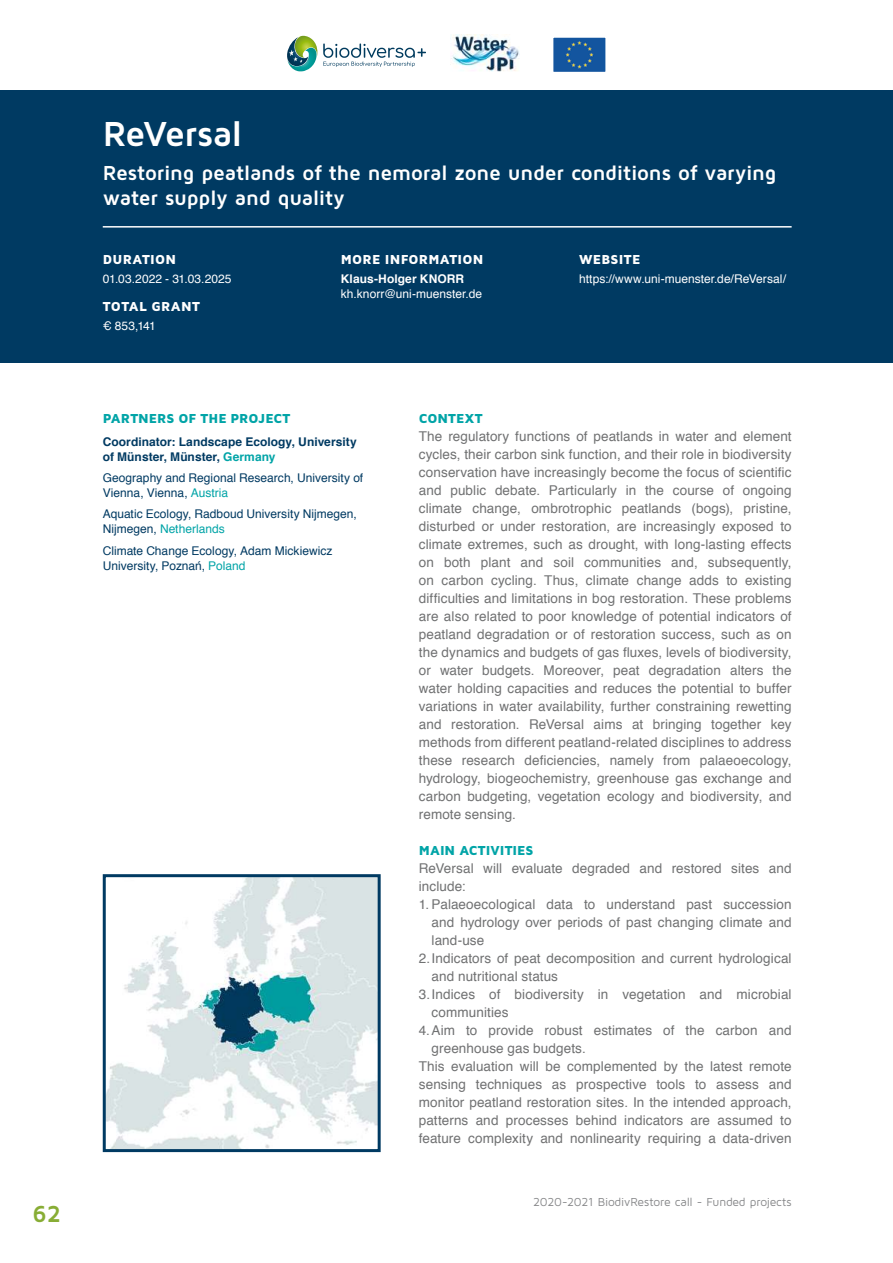
<style>
.page{position:relative;width:893px;height:1263px;background:#fff}
.page>*{position:absolute;margin:0;border:0;box-sizing:border-box;transform-origin:0 0}
.t1{font:700 36px "Maven Pro";letter-spacing:-.03em;color:#fff}
.t2{font:700 24px "Maven Pro";color:#88ad35}
.t3{font:700 21px/25.2px "Maven Pro";letter-spacing:-.015em;color:#fff}
.t4{font:13.5px/18px "Helvetica";letter-spacing:.01em;color:#707172}
.t5{font:900 13.5px "Maven Pro";letter-spacing:.015em;color:#fff}
.t6{font:900 13.5px "Maven Pro";letter-spacing:.005em;color:#00a4a7}
.t7{font:12px/15px "Helvetica";color:#003a62}
.t8{font:12px/15px "Helvetica";color:#fff}
.t9{font:700 12px/14.4px "Helvetica";letter-spacing:.005em;color:#003a62}
.t10{font:12px "Maven Pro";letter-spacing:-.015em;color:#87888a}
.s1{font-weight:700}
.s2{color:#00a4a7}
.s3{font-family:"Maven Pro";font-weight:900;color:#00a4a7}
</style>
<div class="page">
<svg style="left:553px;top:37px;width:53px;height:35px;background:#2561a0"></svg>
<img style="left:450px;top:35px;width:70px;height:36px">
<svg style="left:287px;top:36px;width:139px;height:35px"></svg>
<div style="left:1px;top:90px;width:892px;height:272px;background:#003a62"></div>
<img style="left:107px;top:878px;width:270px;height:270px">
<div style="left:103px;top:874px;width:278px;height:278px;border:3px solid #003a62"></div>
<hr style="left:103px;top:226px;width:689px;height:2px;background:#fff">
<p class="t2" style="left:33px;top:1199px;width:30px">62</p>
<p class="t1" style="left:103px;top:111px;width:141px">ReVersal</p>
<p class="t3" style="left:103px;top:160px;width:675px">Restoring peatlands of the nemoral zone under conditions of varying water supply and quality</p>
<p class="t5" style="left:103px;top:251px;width:75px">DURATION</p>
<p class="t8" style="left:103px;top:272px;width:130px">01.03.2022 - 31.03.2025</p>
<p class="t5" style="left:103px;top:298px;width:99px">TOTAL GRANT</p>
<p class="t8" style="left:103px;top:319px;width:55px">€ 853,141</p>
<p class="t5" style="left:341px;top:251px;width:144px">MORE INFORMATION</p>
<p class="t8" style="left:341px;top:271px;width:143px"><span class="s1">Klaus-Holger KNORR </span>kh.knorr@uni-muenster.de</p>
<p class="t5" style="left:579px;top:251px;width:63px">WEBSITE</p>
<p class="t8" style="left:579px;top:272px;width:208px">https://www.uni-muenster.de/ReVersal/</p>
<p class="t6" style="left:103px;top:410px;width:189px">PARTNERS OF THE PROJECT</p>
<p class="t9" style="left:103px;top:435px;width:256px">Coordinator: Landscape Ecology, University of Münster, Münster, <span class="s2">Germany</span></p>
<p class="t7" style="left:103px;top:471px;width:262px">Geography and Regional Research, University of<br>Vienna, Vienna, <span class="s2">Austria</span></p>
<p class="t7" style="left:103px;top:507px;width:256px">Aquatic Ecology, Radboud University Nijmegen,<br>Nijmegen, <span class="s2">Netherlands</span></p>
<p class="t7" style="left:103px;top:543px;width:231px">Climate Change Ecology, Adam Mickiewicz<br>University, Poznań, <span class="s2">Poland</span></p>
<p class="t4" style="left:419px;top:410px;width:374px"><span class="s3">CONTEXT<br></span>The regulatory functions of peatlands in water and element cycles, their carbon sink function, and their role in biodiversity conservation have increasingly become the focus of scientific and public debate. Particularly in the course of ongoing climate change, ombrotrophic peatlands (bogs), pristine, disturbed or under restoration, are increasingly exposed to climate extremes, such as drought, with long-lasting effects on both plant and soil communities and, subsequently, on carbon cycling. Thus, climate change adds to existing difficulties and limitations in bog restoration. These problems are also related to poor knowledge of potential indicators of peatland degradation or of restoration success, such as on the dynamics and budgets of gas fluxes, levels of biodiversity, or water budgets. Moreover, peat degradation alters the water holding capacities and reduces the potential to buffer variations in water availability, further constraining rewetting and restoration. ReVersal aims at bringing together key methods from different peatland-related disciplines to address these research deficiencies, namely from palaeoecology, hydrology, biogeochemistry, greenhouse gas exchange and carbon budgeting, vegetation ecology and biodiversity, and remote sensing.</p>
<p class="t6" style="left:419px;top:842px;width:116px">MAIN ACTIVITIES</p>
<p class="t4" style="left:419px;top:860px;width:374px">ReVersal will evaluate degraded and restored sites and</p>
<p class="t4" style="left:419px;top:878px;width:48px">include:</p>
<p class="t4" style="left:419px;top:896px;width:374px">1.Palaeoecological data to understand past succession</p>
<p class="t4" style="left:432px;top:914px;width:362px">and hydrology over periods of past changing climate and</p>
<p class="t4" style="left:432px;top:932px;width:54px">land-use</p>
<p class="t4" style="left:419px;top:950px;width:374px">2.Indicators of peat decomposition and current hydrological</p>
<p class="t4" style="left:432px;top:968px;width:128px">and nutritional status</p>
<p class="t4" style="left:419px;top:986px;width:374px">3.Indices of biodiversity in vegetation and microbial</p>
<p class="t4" style="left:432px;top:1004px;width:78px">communities</p>
<p class="t4" style="left:419px;top:1022px;width:374px">4.Aim to provide robust estimates of the carbon and</p>
<p class="t4" style="left:432px;top:1040px;width:156px">greenhouse gas budgets.</p>
<p class="t4" style="left:419px;top:1058px;width:374px">This evaluation will be complemented by the latest remote</p>
<p class="t4" style="left:419px;top:1076px;width:374px">sensing techniques as prospective tools to assess and</p>
<p class="t4" style="left:419px;top:1094px;width:374px">monitor peatland restoration sites. In the intended approach,</p>
<p class="t4" style="left:419px;top:1112px;width:374px">patterns and processes behind indicators are assumed to</p>
<p class="t4" style="left:419px;top:1130px;width:374px">feature complexity and nonlinearity requiring a data-driven</p>
<p class="t10" style="left:533px;top:1195px;width:260px">2020-2021 BiodivRestore call - Funded projects</p>
</div>
